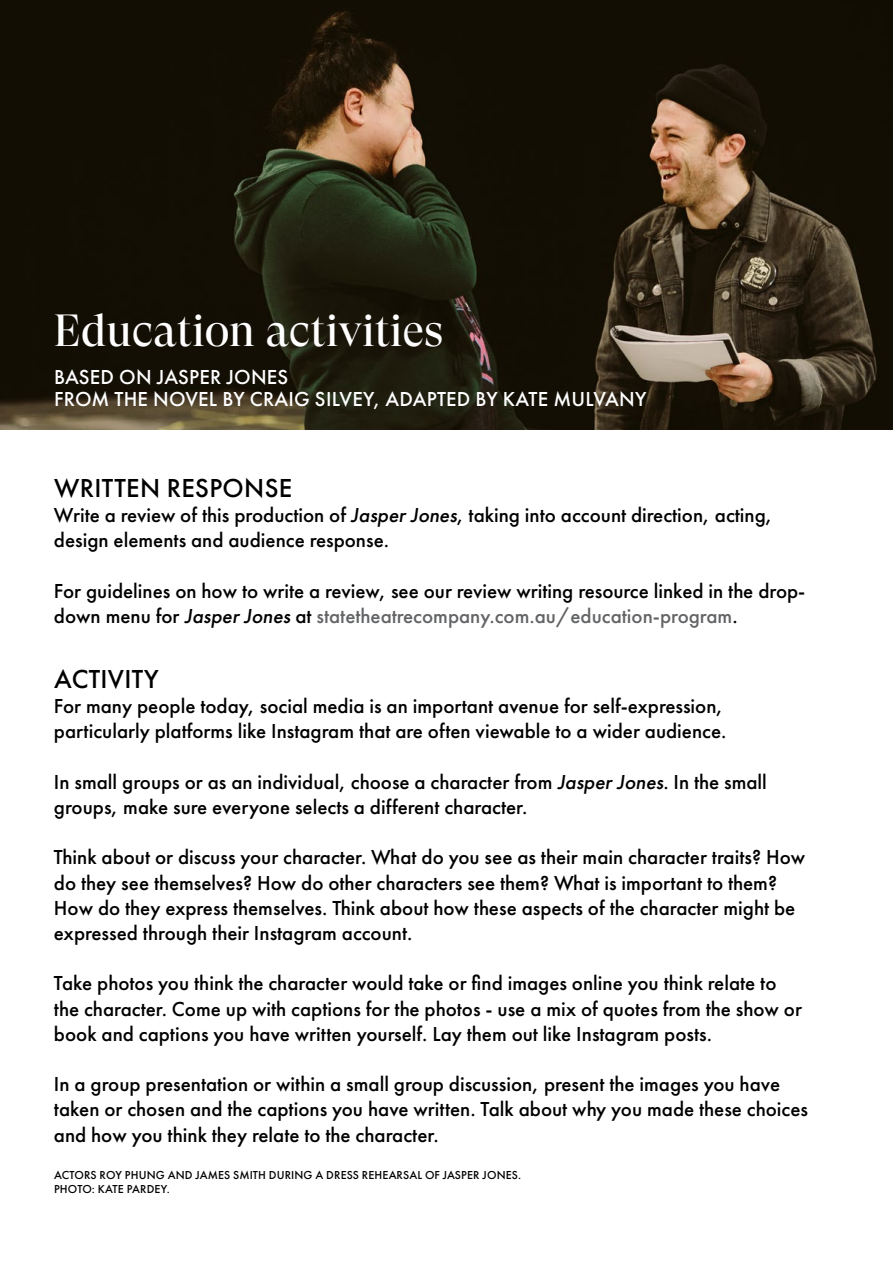
<style>
.page{position:relative;width:893px;height:1263px;background:#fff}
.page>*{position:absolute;margin:0;border:0;box-sizing:border-box;transform-origin:0 0}
.t1{font:45px "GT Super Display";color:#fff}
.t2{font:500 27px "Futura PT";letter-spacing:.01em;color:#000}
.t3{font:500 21px/25.2px "Futura PT";color:#000}
.t4{font:500 21px/22.5px "Futura PT";letter-spacing:.01em;color:#fff}
.t5{font:500 12px/14.4px "Futura PT";letter-spacing:.01em;color:#000}
.s1{color:#636466}
</style>
<div class="page">
<img style="left:0;top:0;width:893px;height:429px">
<h1 class="t1" style="left:54px;top:307px;width:391px">Education activities</h1>
<p class="t4" style="left:54px;top:366px;width:594px">based on Jasper Jones<br>from the novel by craig silvey, adapted by kate mulvany</p>
<p class="t2" style="left:54px;top:472px;width:40px">WRITTEN</p>
<p class="t2" style="left:167px;top:472px;width:17px">RESPONSE</p>
<p class="t3" style="left:54px;top:503px;width:720px">Write a review of this production of Jasper Jones, taking into account direction, acting, design elements and audience response.</p>
<p class="t3" style="left:54px;top:578px;width:753px">For guidelines on how to write a review, see our review writing resource linked in the drop&shy;down menu for Jasper Jones at <span class="s1">statetheatrecompany.com.au/education-program</span>.</p>
<p class="t2" style="left:54px;top:663px;width:106px">activity</p>
<p class="t3" style="left:54px;top:693px;width:674px">For many people today, social media is an important avenue for self-expression, particularly platforms like I nstagram that are often viewable to a wider audience.</p>
<p class="t3" style="left:54px;top:769px;width:714px">I n small groups or as an individual, choose a character from Jasper Jones. I n the small groups, make sure everyone selects a different character.</p>
<p class="t3" style="left:54px;top:845px;width:753px">Think about or discuss your character. What do you see as their main character traits? How do they see themselves? H ow do other characters see them? What is important to them?<br>H ow do they express themselves. Think about how these aspects of the character might be expressed through their I nstagram account.</p>
<p class="t3" style="left:54px;top:971px;width:750px">Take photos you think the character would take or find images online you think relate to the character. Come up with captions for the photos - use a mix of quotes from the show or book and captions you have written yourself. Lay them out like I nstagram posts.</p>
<p class="t3" style="left:54px;top:1071px;width:755px">I n a group presentation or within a small group discussion, present the images you have taken or chosen and the captions you have written. Talk about why you made these choices and how you think they relate to the character.</p>
<p class="t5" style="left:54px;top:1167px;width:469px">actors Roy phung and james smith during a dress rehearsal of Jasper jones. photo: kate pardey.</p>
</div>
